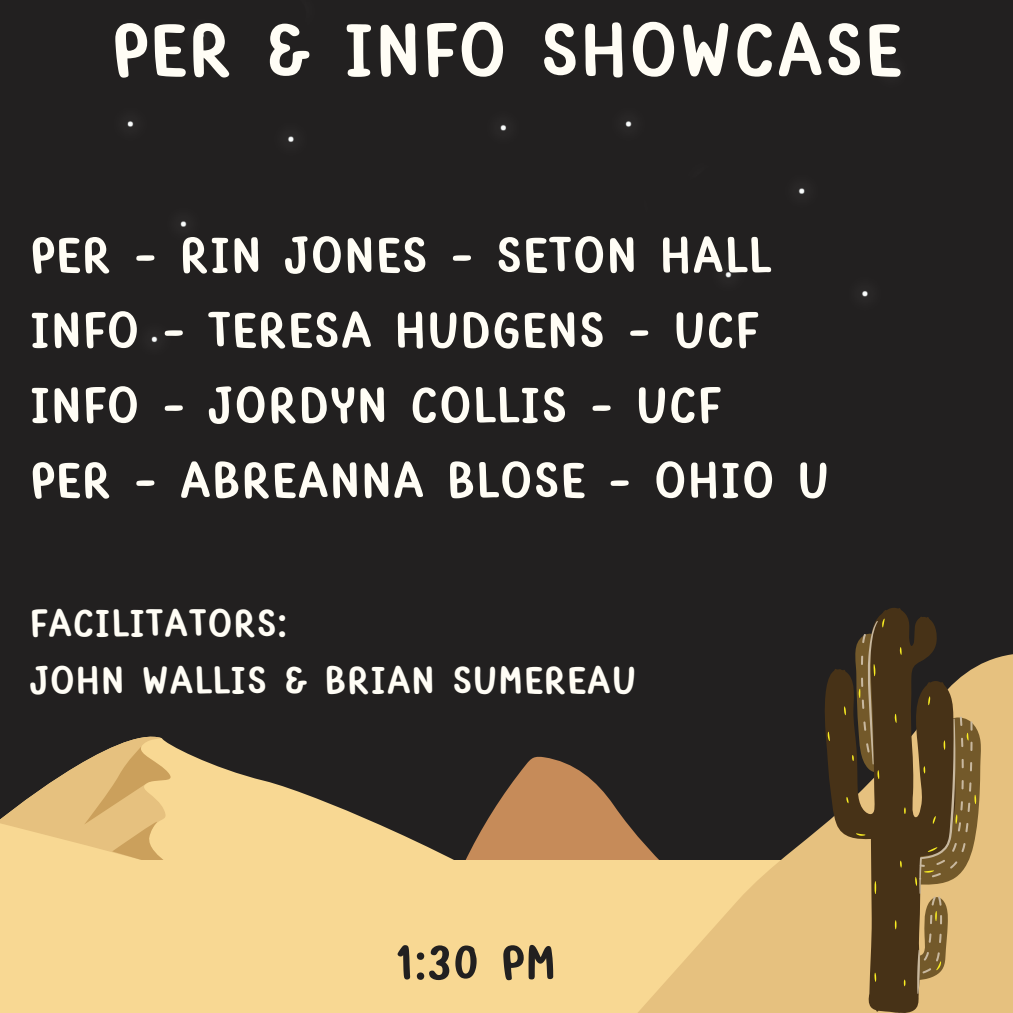
<style>
.page{position:relative;width:1013px;height:1013px;background:#fff}
.page>*{position:absolute;margin:0;border:0;box-sizing:border-box;transform-origin:0 0}
.t1{font:700 80px "Yvesyvesdrawing";color:#fffdf5}
.t2{font:700 53.75px/75px "Yvesyvesdrawing";color:#fffdf5}
.t3{font:700 51.25px "Yvesyvesdrawing";color:#222020}
.t4{font:700 41.25px "Yvesyvesdrawing";color:#fffdf5}
</style>
<div class="page">
<div style="left:0;top:0;width:1012px;height:1012px;background:#222020"></div>
<svg style="left:199px;top:756px;width:390px;height:104px"></svg>
<svg style="left:115px;top:736px;width:58px;height:10px"></svg>
<svg style="left:0;top:746px;width:199px;height:114px"></svg>
<div style="left:0;top:860px;width:1012px;height:152px;background:#f8d893"></div>
<svg style="left:589px;top:654px;width:423px;height:358px"></svg>
<svg style="left:976px;top:654px;width:4px;height:326px"></svg>
<svg style="left:824px;top:654px;width:131px;height:358px"></svg>
<svg style="left:831px;top:608px;width:119px;height:404px"></svg>
<svg style="left:827px;top:618px;width:149px;height:368px;background:#725b36"></svg>
<h1 class="t1" style="left:110px;top:17px;width:793px">PER &amp; INFO SHOWCASE</h1>
<p class="t2" style="left:29px;top:222px;width:801px">PER - RIN JONES - SETON HALL<br>INFO - TERESA HUDGENS - UCF<br>INFO - JORDYN COLLIS - UCF<br>PER - ABREANNA BLOSE - OHIO U</p>
<p class="t4" style="left:29px;top:606px;width:260px">FACILITATORS:</p>
<p class="t4" style="left:29px;top:663px;width:609px">JOHN WALLIS &amp; BRIAN SUMEREAU</p>
<h2 class="t3" style="left:395px;top:941px;width:163px">1:30 PM</h2>
</div>
